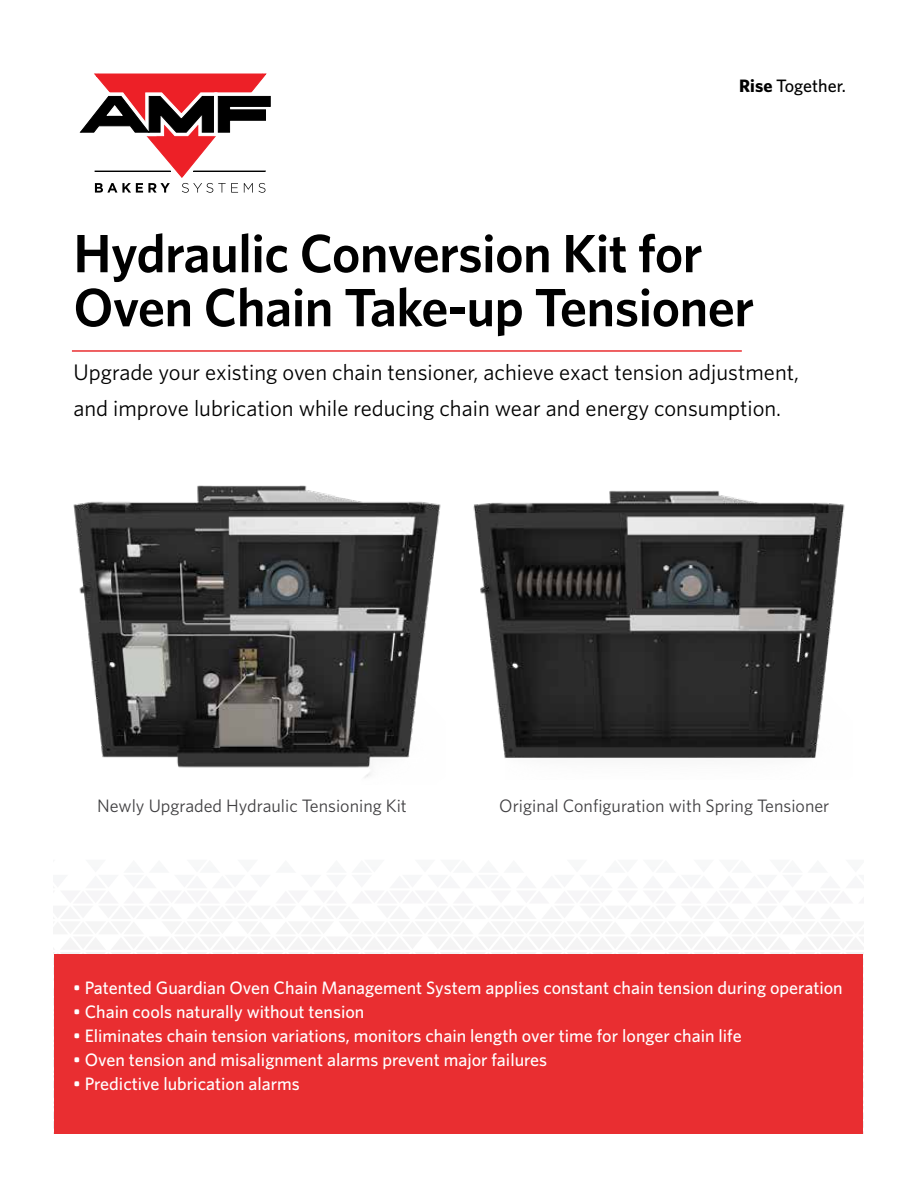
<style>
.page{position:relative;width:918px;height:1188px;background:#fff}
.page>*{position:absolute;margin:0;border:0;box-sizing:border-box;transform-origin:0 0}
.t1{font:600 54px/54px "Whitney";letter-spacing:-.01em;color:#000}
.t2{font:22.5px/36px "Whitney";color:#000}
.t3{font:500 18px "Whitney";color:#fff}
.t4{font:18px "Whitney";color:#414042}
.t5{font:500 18px "Whitney";color:#000}
.s1{font-weight:700}
</style>
<div class="page">
<hr style="left:72px;top:350px;width:670px;height:2px;background:#e92e31">
<div style="left:55px;top:954px;width:808px;height:179px;background:#e92e31"></div>
<img style="left:73px;top:485px;width:368px;height:293px">
<img style="left:473px;top:490px;width:372px;height:268px">
<svg style="left:79px;top:73px;width:192px;height:120px"></svg>
<p class="t5" style="left:739px;top:75px;width:108px"><span class="s1">Rise</span> Together.</p>
<h1 class="t1" style="left:73px;top:225px;width:682px">Hydraulic Conversion Kit for<br>Oven Chain Take-up Tensioner</h1>
<p class="t2" style="left:73px;top:354px;width:727px">Upgrade your existing oven chain tensioner, achieve exact tension adjustment, and improve lubrication while reducing chain wear and energy consumption.</p>
<p class="t4" style="left:97px;top:795px;width:311px">Newly Upgraded Hydraulic Tensioning Kit</p>
<p class="t4" style="left:499px;top:795px;width:332px">Original Configuration with Spring Tensioner</p>
<p class="t3" style="left:73px;top:977px;width:771px">• Patented Guardian Oven Chain Management System applies constant chain tension during operation</p>
<p class="t3" style="left:73px;top:1001px;width:293px">• Chain cools naturally without tension</p>
<p class="t3" style="left:73px;top:1025px;width:670px">• Eliminates chain tension variations, monitors chain length over time for longer chain life</p>
<p class="t3" style="left:73px;top:1049px;width:476px">• Oven tension and misalignment alarms prevent major failures</p>
<p class="t3" style="left:73px;top:1073px;width:228px">• Predictive lubrication alarms</p>
</div>
